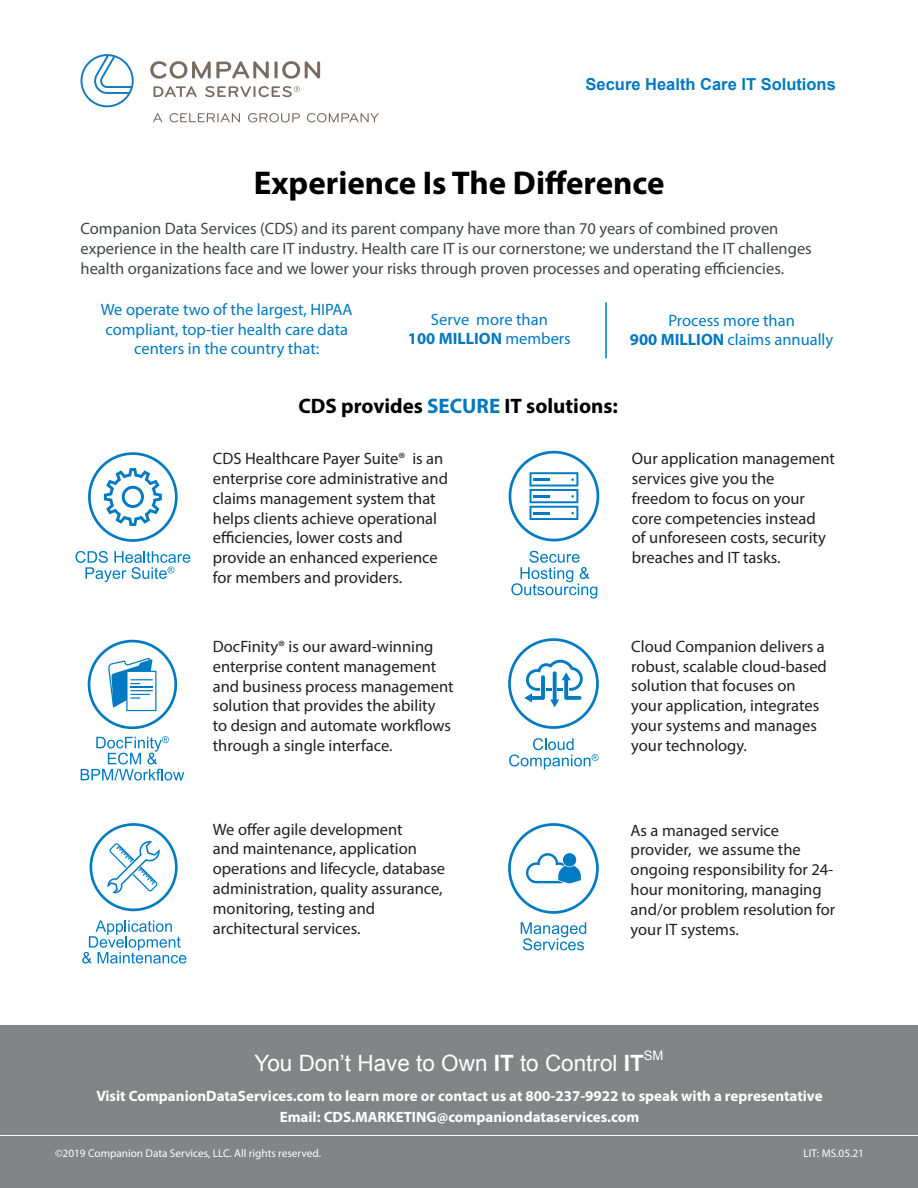
<style>
.page{position:relative;width:918px;height:1188px;background:#fff}
.page>*{position:absolute;margin:0;border:0;box-sizing:border-box;transform-origin:0 0}
.t1{font:700 33px "Myriad Pro";color:#000}
.t2{font:22.5px "Arial";color:#fff}
.t3{font:700 21px "Myriad Pro";color:#000}
.t4{font:16.5px/19.8px "Myriad Pro";color:#231f20}
.t5{font:16.5px/19.8px "Myriad Pro";color:#424446}
.t6{font:16.5px/19.8px "Myriad Pro";color:#0079c1;text-align:center}
.t7{font:700 16.5px "Arial";color:#0079c1}
.t8{font:700 16.5px "Myriad Pro";color:#0079c1}
.t9{font:700 15px "Myriad Pro";color:#fff}
.t10{font:13.05px "Arial";color:#fff}
.t11{font:11.25px "Myriad Pro";color:#fff}
.s1{font-weight:700}
.s2{font-weight:400}
.s3{color:#0079c1}
</style>
<div class="page">
<svg style="left:509px;top:738px;width:90px;height:32px"></svg>
<svg style="left:508px;top:638px;width:91px;height:91px"></svg>
<svg style="left:511px;top:551px;width:86px;height:48px"></svg>
<svg style="left:509px;top:451px;width:90px;height:90px"></svg>
<svg style="left:88px;top:452px;width:90px;height:90px"></svg>
<svg style="left:76px;top:551px;width:114px;height:31px"></svg>
<svg style="left:88px;top:640px;width:89px;height:89px"></svg>
<svg style="left:81px;top:736px;width:103px;height:45px"></svg>
<svg style="left:82px;top:920px;width:104px;height:44px"></svg>
<svg style="left:90px;top:823px;width:88px;height:88px"></svg>
<svg style="left:508px;top:823px;width:91px;height:91px"></svg>
<svg style="left:521px;top:922px;width:65px;height:28px"></svg>
<hr style="left:605px;top:302px;width:2px;height:56px;background:#0079c1">
<div style="left:0;top:1025px;width:918px;height:163px;background:#838485"></div>
<hr style="left:0;top:1135px;width:918px;height:1px;background:#fff">
<svg style="left:153px;top:113px;width:9px;height:9px"></svg>
<svg style="left:170px;top:113px;width:70px;height:9px"></svg>
<svg style="left:248px;top:113px;width:52px;height:9px"></svg>
<svg style="left:307px;top:113px;width:72px;height:9px"></svg>
<svg style="left:150px;top:61px;width:119px;height:18px"></svg>
<svg style="left:274px;top:61px;width:4px;height:18px"></svg>
<svg style="left:282px;top:61px;width:38px;height:18px"></svg>
<svg style="left:153px;top:86px;width:44px;height:11px"></svg>
<svg style="left:81px;top:54px;width:53px;height:53px"></svg>
<svg style="left:205px;top:86px;width:95px;height:11px"></svg>
<p class="t7" style="left:586px;top:73px;width:252px">Secure Health Care IT Solutions</p>
<p class="t1" style="left:254px;top:162px;width:412px">Experience Is The Difference</p>
<p class="t5" style="left:81px;top:219px;width:733px">Companion Data Services (CDS) and its parent company have more than 70 years of combined proven experience in the health care IT industry. Health care IT is our cornerstone; we understand the IT challenges health organizations face and we lower your risks through proven processes and operating efficiencies.</p>
<p class="t6" style="left:101px;top:299px;width:253px">We operate two of the largest, HIPAA compliant, top-tier health care data centers in the country that:</p>
<p class="t6" style="left:431px;top:309px;width:118px">Serve more than</p>
<p class="t6" style="left:668px;top:310px;width:128px">Process more than</p>
<p class="t6" style="left:630px;top:330px;width:205px"><span class="s1">900 MILLION</span> claims annually</p>
<p class="t8" style="left:408px;top:328px;width:164px">100 MILLION <span class="s2">members</span></p>
<p class="t3" style="left:298px;top:392px;width:321px">CDS provides <span class="s3">SECURE</span> IT solutions:</p>
<p class="t4" style="left:213px;top:449px;width:237px">CDS Healthcare Payer Suite® is an enterprise core administrative and claims management system that helps clients achieve operational efficiencies, lower costs and provide an enhanced experience for members and providers.</p>
<p class="t4" style="left:632px;top:449px;width:205px">Our application management services give you the freedom to focus on your core competencies instead<br>of unforeseen costs, security breaches and IT tasks.</p>
<p class="t4" style="left:213px;top:636px;width:242px">DocFinity® is our award-winning enterprise content management and business process management solution that provides the ability to design and automate workflows through a single interface.</p>
<p class="t4" style="left:631px;top:636px;width:197px">Cloud Companion delivers a robust, scalable cloud-based solution that focuses on your application, integrates your systems and manages your technology.</p>
<p class="t4" style="left:213px;top:819px;width:234px">We offer agile development<br>and maintenance, application operations and lifecycle, database administration, quality assurance, monitoring, testing and architectural services.</p>
<p class="t4" style="left:631px;top:820px;width:206px">As a managed service provider, we assume the ongoing responsibility for 24- hour monitoring, managing and/or problem resolution for your IT systems.</p>
<p class="t2" style="left:254px;top:1048px;width:391px">You Don’t Have to Own <span class="s1">IT</span> to Control <span class="s1">IT</span></p>
<p class="t10" style="left:644px;top:1047px;width:21px">SM</p>
<p class="t9" style="left:96px;top:1086px;width:728px">Visit CompanionDataServices.com to learn more or contact us at 800-237-9922 to speak with a representative</p>
<p class="t9" style="left:280px;top:1107px;width:361px">Email: CDS.MARKETING@companiondataservices.com</p>
<p class="t11" style="left:55px;top:1146px;width:267px">©2019 Companion Data Services, LLC. All rights reserved.</p>
<p class="t11" style="left:804px;top:1146px;width:62px">LIT: MS.05.21</p>
</div>
